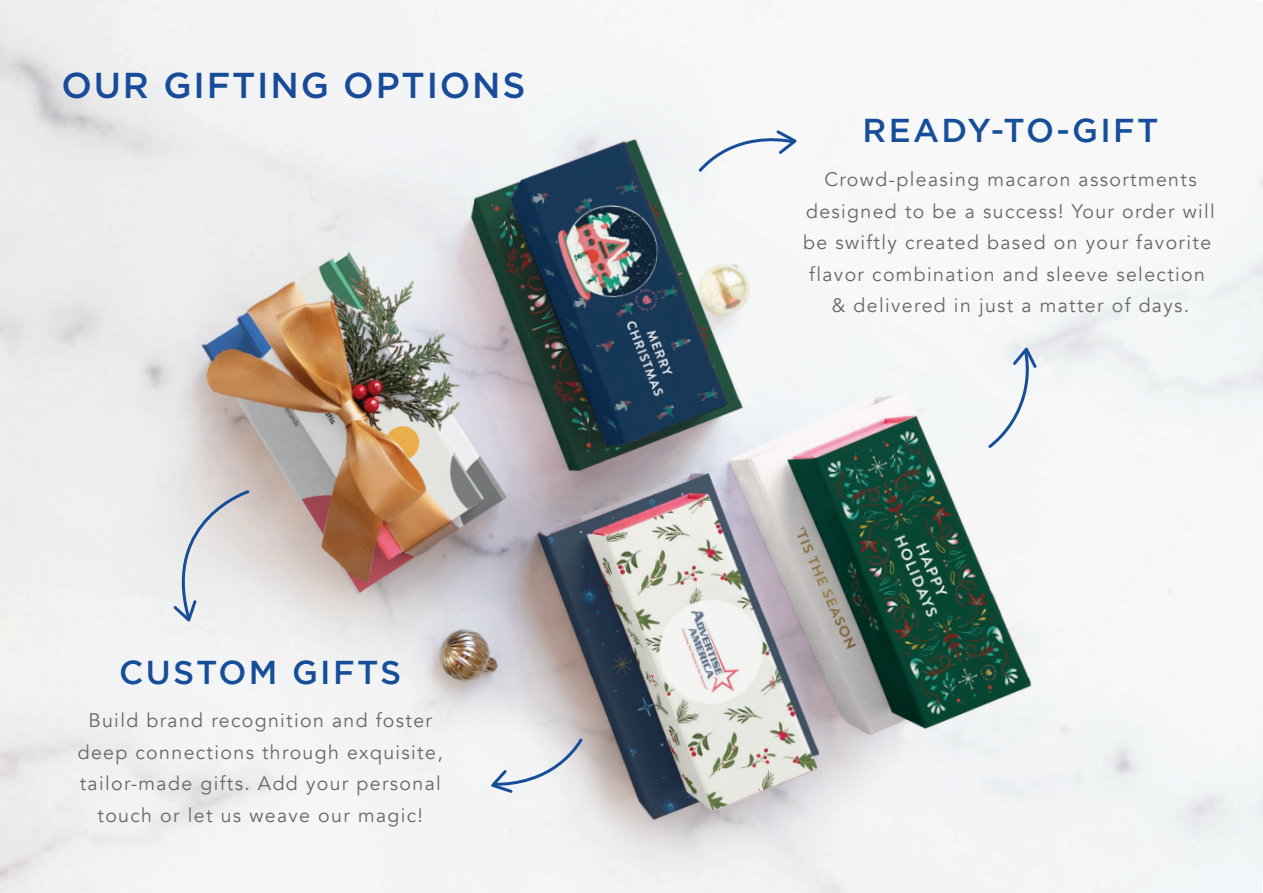
<style>
.page{position:relative;width:1263px;height:893px;background:#fff}
.page>*{position:absolute;margin:0;border:0;box-sizing:border-box;transform-origin:0 0}
.t1{font:500 36px "Gotham";letter-spacing:.05em;color:#184b9a}
.t2{font:500 33px "Gotham";letter-spacing:.07em;color:#164e99}
.t3{font:19.5px/31.5px "Avenir";letter-spacing:.07em;color:#686868;text-align:center}
</style>
<div class="page">
<img style="left:0;top:0;width:1263px;height:893px">
<svg style="left:163px;top:489px;width:88px;height:136px;background:#dddfe1"></svg>
<svg style="left:986px;top:344px;width:53px;height:107px"></svg>
<svg style="left:696px;top:128px;width:104px;height:47px"></svg>
<svg style="left:487px;top:736px;width:98px;height:59px"></svg>
<h1 class="t1" style="left:62px;top:61px;width:466px">OUR GIFTING OPTIONS</h1>
<h2 class="t2" style="left:119px;top:653px;width:284px">CUSTOM GIFTS</h2>
<p class="t3" style="left:78px;top:705px;width:366px">Build brand recognition and foster deep connections through exquisite, tailor-made gifts. Add your personal touch or let us weave our magic!</p>
<h2 class="t2" style="left:862px;top:112px;width:297px">READY-TO-GIFT</h2>
<p class="t3" style="left:803px;top:164px;width:413px">Crowd-pleasing macaron assortments designed to be a success! Your order will be swiftly created based on your favorite flavor combination and sleeve selection &amp; delivered in just a matter of days.</p>
</div>
